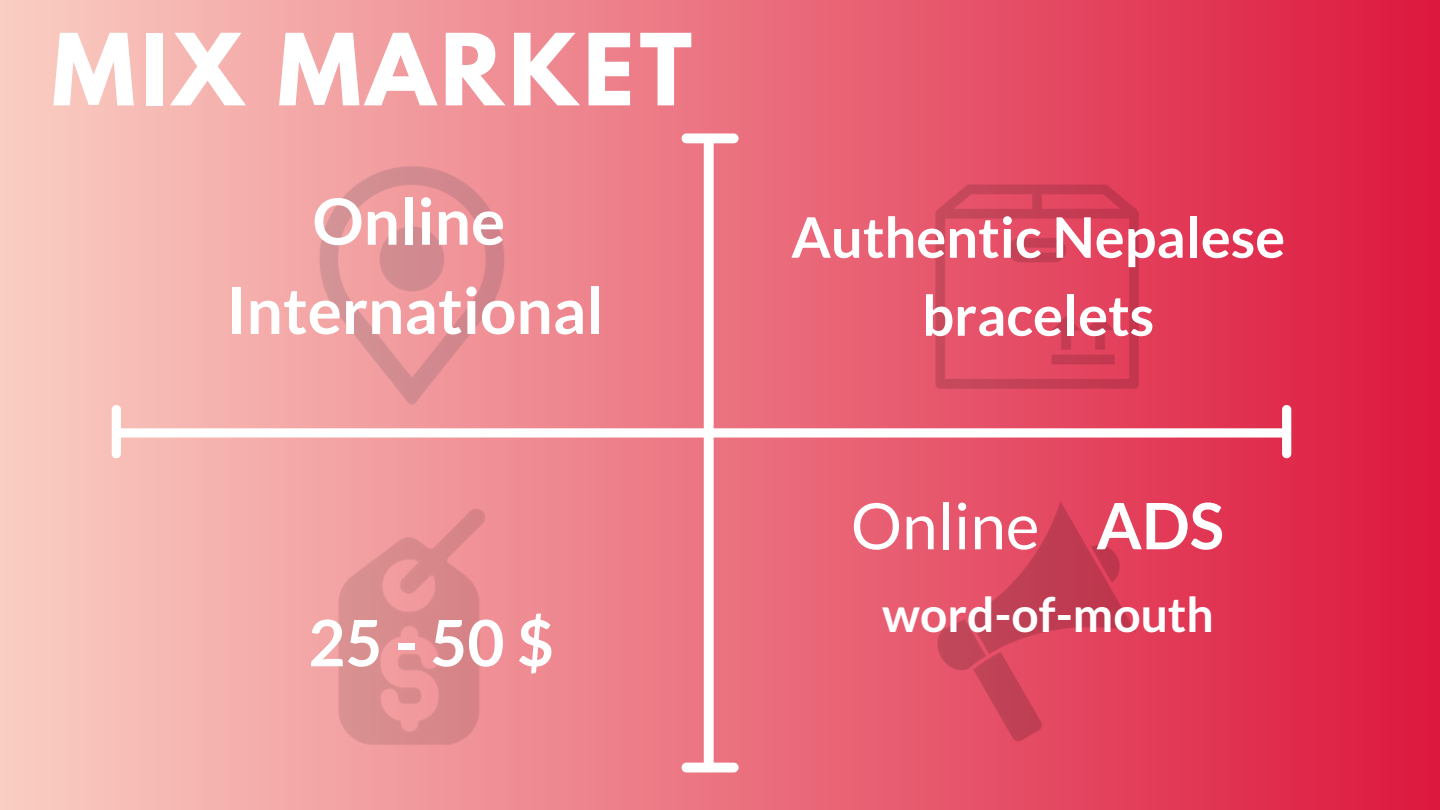
<style>
.page{position:relative;width:1440px;height:810px;background:#fff}
.page>*{position:absolute;margin:0;border:0;box-sizing:border-box;transform-origin:0 0}
.t1{font:700 88px "League Spartan";letter-spacing:.06em;color:#fff}
.t2{font:700 64px/89.2px "Lato";color:#fff;text-align:center}
.t3{font:64px "Lato";color:#fff}
.t4{font:700 56px/78px "Lato";color:#fff;text-align:center}
.t5{font:700 48px "Lato";color:#fff}
</style>
<div class="page">
<div style="left:0;top:0;width:1440px;height:810px;background:linear-gradient(to right,#facec3,#dd183f)"></div>
<svg style="left:682px;top:133px;width:57px;height:639px"></svg>
<svg style="left:112px;top:405px;width:1179px;height:53px"></svg>
<img style="left:292px;top:166px;width:240px;height:239px">
<img style="left:916px;top:166px;width:244px;height:244px">
<img style="left:877px;top:458px;width:323px;height:324px">
<img style="left:271px;top:487px;width:282px;height:281px">
<h1 class="t1" style="left:52px;top:26px;width:642px">MIX MARKET</h1>
<p class="t2" style="left:226px;top:175px;width:379px">Online<br>International</p>
<p class="t2" style="left:308px;top:597px;width:247px">25-50$</p>
<p class="t4" style="left:791px;top:197px;width:495px">Authentic Nepalese bracelets</p>
<p class="t3" style="left:851px;top:486px;width:190px">Online</p>
<p class="t2" style="left:1096px;top:480px;width:129px">ADS</p>
<p class="t5" style="left:882px;top:584px;width:333px">word-of-mouth</p>
</div>
